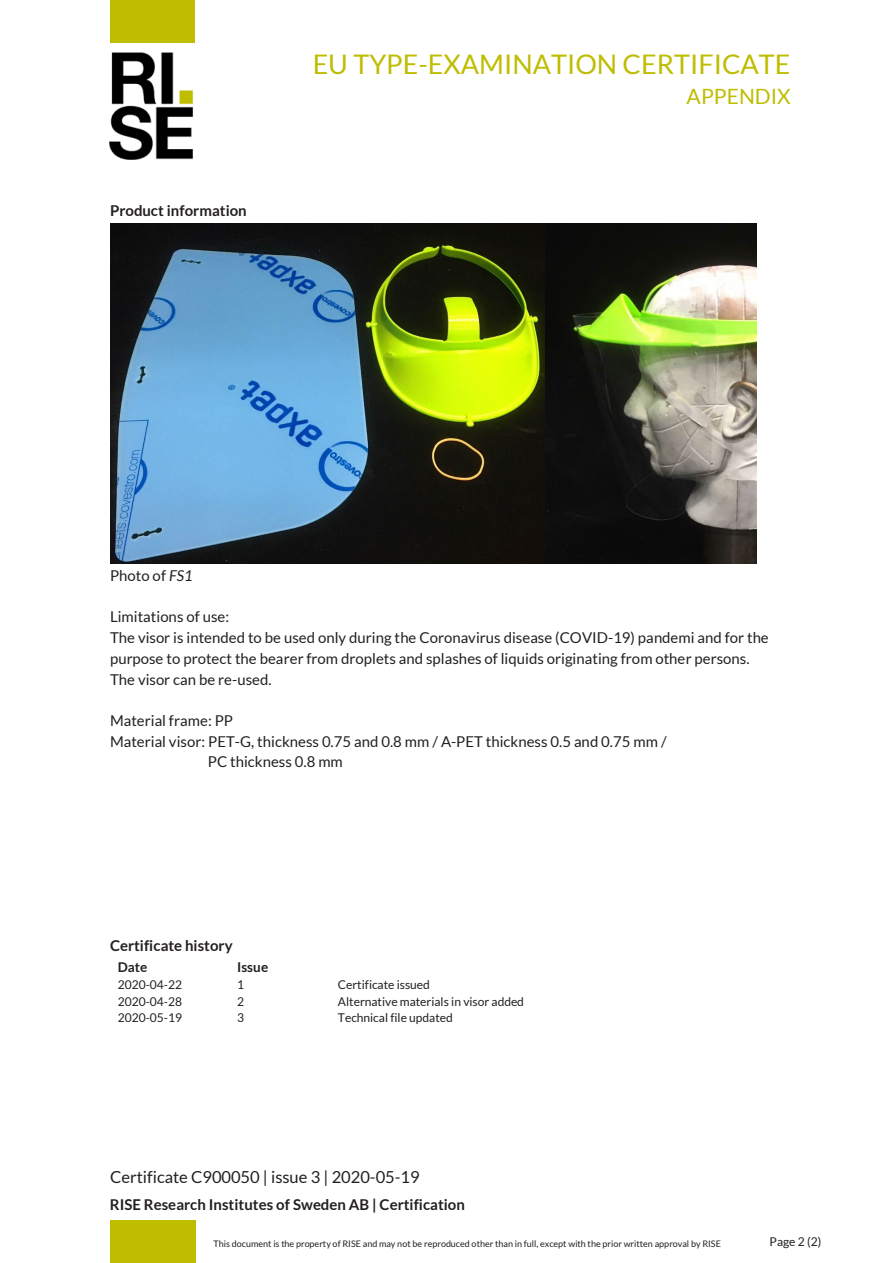
<style>
.page{position:relative;width:893px;height:1263px;background:#fff}
.page>*{position:absolute;margin:0;border:0;box-sizing:border-box;transform-origin:0 0}
.t1{font:27px "Lato";color:#bebd00}
.t2{font:21px "Lato";color:#bebd00}
.t3{font:16.5px "Lato";letter-spacing:-.005em;color:#231f20}
.t4{font:15px/20.7px "Lato";color:#231f20}
.t5{font:700 15px "Lato";color:#231f20}
.t6{font:700 13.5px "Lato";letter-spacing:.005em;color:#231f20}
.t7{font:12px "Lato";color:#231f20}
.t8{font:9px "Lato";color:#231f20}
.s1{font-style:italic}
</style>
<div class="page">
<div style="left:110px;top:1221px;width:85px;height:42px;background:#bebd00"></div>
<img style="left:110px;top:52px;width:83px;height:107px">
<div style="left:110px;top:0;width:85px;height:42px;background:#bebd00"></div>
<img style="left:110px;top:223px;width:646px;height:341px">
<p class="t5" style="left:110px;top:202px;width:138px">Product information</p>
<p class="t1" style="left:313px;top:49px;width:479px">EU TYPE-EXAMINATION CERTIFICATE</p>
<p class="t2" style="left:687px;top:84px;width:106px">APPENDIX</p>
<p class="t4" style="left:110px;top:565px;width:84px">Photo of <span class="s1">FS1</span></p>
<p class="t4" style="left:110px;top:606px;width:660px">Limitations of use:<br>The visor is intended to be used only during the Coronavirus disease (COVID-19) pandemi and for the purpose to protect the bearer from droplets and splashes of liquids originating from other persons.<br>The visor can be re-used.</p>
<p class="t4" style="left:110px;top:710px;width:124px">Material frame: PP</p>
<p class="t4" style="left:110px;top:731px;width:558px">Material visor: PET-G, thickness 0.75 and 0.8 mm / A-PET thickness 0.5 and 0.75 mm /</p>
<p class="t4" style="left:208px;top:751px;width:137px">PC thickness 0.8 mm</p>
<p class="t5" style="left:110px;top:937px;width:124px">Certificate history</p>
<p class="t6" style="left:118px;top:959px;width:31px">Date</p>
<p class="t6" style="left:237px;top:959px;width:33px">Issue</p>
<p class="t7" style="left:118px;top:978px;width:66px">2020-04-22</p>
<p class="t7" style="left:237px;top:978px;width:8px">1</p>
<p class="t7" style="left:338px;top:978px;width:94px">Certificate issued</p>
<p class="t7" style="left:118px;top:995px;width:66px">2020-04-28</p>
<p class="t7" style="left:237px;top:995px;width:8px">2</p>
<p class="t7" style="left:338px;top:995px;width:188px">Alternative materials in visor added</p>
<p class="t7" style="left:118px;top:1011px;width:66px">2020-05-19</p>
<p class="t7" style="left:237px;top:1011px;width:8px">3</p>
<p class="t7" style="left:338px;top:1011px;width:117px">Technical file updated</p>
<p class="t3" style="left:110px;top:1168px;width:311px">Certificate C900050 | issue 3 | 2020-05-19</p>
<p class="t5" style="left:110px;top:1195px;width:356px">RISE Research Institutes of Sweden AB | Certification</p>
<p class="t8" style="left:213px;top:1238px;width:509px">This document is the property of RISE and may not be reproduced other than in full, except with the prior written approval by RISE</p>
<p class="t7" style="left:770px;top:1235px;width:53px">Page 2 (2)</p>
</div>
